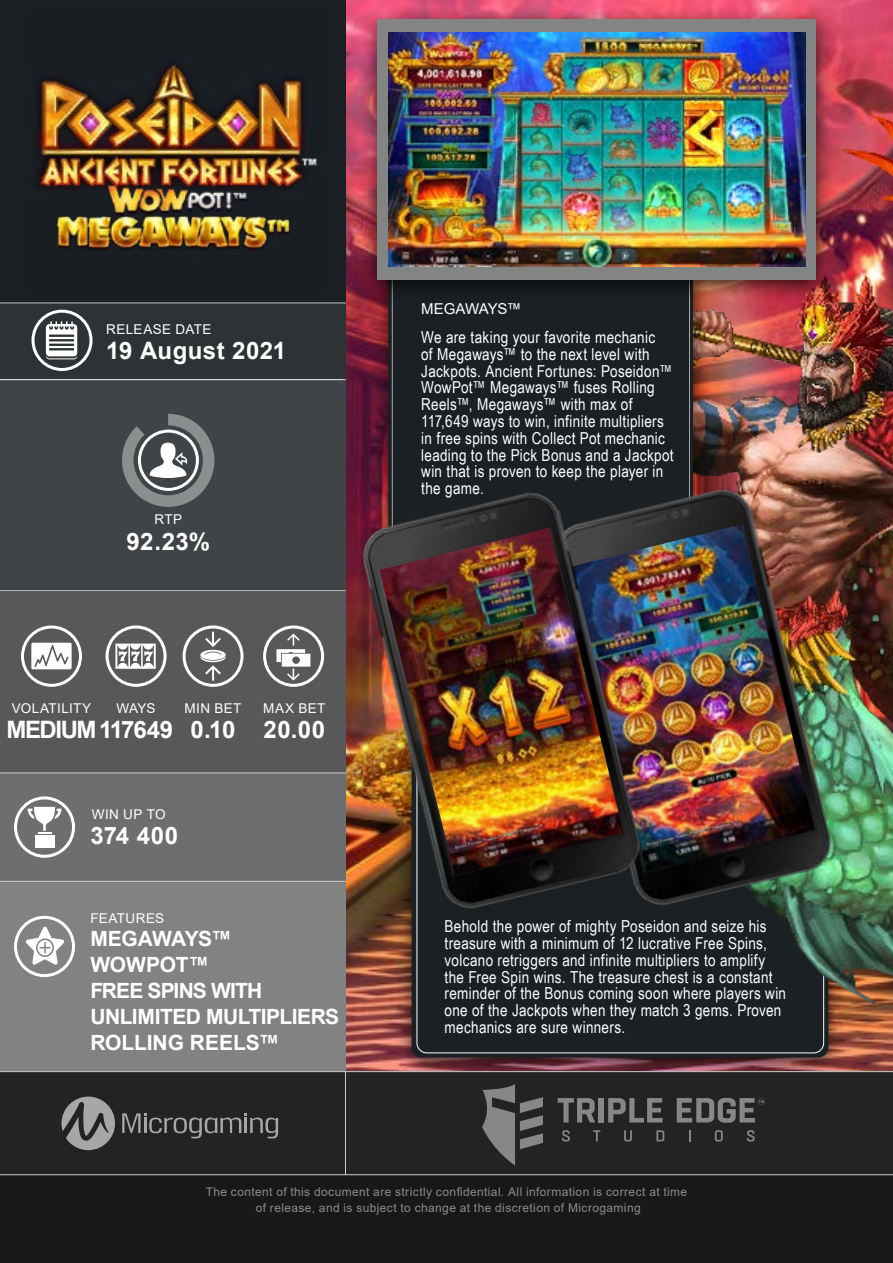
<style>
.page{position:relative;width:893px;height:1263px;background:#fff}
.page>*{position:absolute;margin:0;border:0;box-sizing:border-box;transform-origin:0 0}
.t1{font:700 24px "Arial";color:#fff}
.t2{font:700 24px "Arial";letter-spacing:-.05em;color:#fff}
.t3{font:700 21px/25.8px "Arial";letter-spacing:-.02em;color:#fff}
.t4{font:16.5px/16.8px "Arial Narrow";letter-spacing:.02em;color:#fff}
.t5{font:15px "Arial";letter-spacing:-.02em;color:#fff}
.t6{font:13.5px "Arial";letter-spacing:.03em;color:#fff}
.t7{font:12px/16.8px "Arial";letter-spacing:.03em;color:#8e8a89;text-align:center}
</style>
<div class="page">
<img style="left:346px;top:0;width:547px;height:1071px">
<div style="left:0;top:882px;width:346px;height:189px;background:#818382"></div>
<div style="left:0;top:1175px;width:893px;height:88px;background:#181818"></div>
<div style="left:0;top:772px;width:346px;height:110px;background:#6d6e70"></div>
<div style="left:0;top:591px;width:346px;height:181px;background:#57585a"></div>
<div style="left:0;top:380px;width:346px;height:211px;background:#404447"></div>
<div style="left:0;top:303px;width:346px;height:76px;background:#2d3235"></div>
<div style="left:0;top:0;width:346px;height:303px;background:#1a1f23"></div>
<div style="left:393px;top:707px;width:453px;height:373px;background:#000;opacity:.75"></div>
<div style="left:412px;top:721px;width:416px;height:336px;background:#1b2024;border-radius:10px"></div>
<div style="left:21px;top:625px;width:61px;height:62px;border:3px solid #fff;border-radius:50%"></div>
<div style="left:14px;top:796px;width:61px;height:62px;border:3px solid #fff;border-radius:50%"></div>
<div style="left:106px;top:625px;width:61px;height:62px;border:3px solid #fff;border-radius:50%"></div>
<div style="left:183px;top:625px;width:61px;height:62px;border:3px solid #fff;border-radius:50%"></div>
<div style="left:263px;top:625px;width:61px;height:62px;border:3px solid #fff;border-radius:50%"></div>
<div style="left:14px;top:916px;width:61px;height:61px;border:3px solid #fff;border-radius:50%"></div>
<div style="left:32px;top:310px;width:60px;height:61px;border:3px solid #fff;border-radius:50%"></div>
<svg style="left:46px;top:321px;width:31px;height:38px"></svg>
<svg style="left:122px;top:414px;width:92px;height:93px"></svg>
<svg style="left:31px;top:643px;width:41px;height:26px"></svg>
<svg style="left:115px;top:643px;width:41px;height:26px"></svg>
<svg style="left:200px;top:631px;width:26px;height:50px"></svg>
<svg style="left:276px;top:634px;width:34px;height:46px"></svg>
<svg style="left:28px;top:807px;width:33px;height:26px"></svg>
<div style="left:35px;top:835px;width:19px;height:12px;background:#fff"></div>
<svg style="left:25px;top:926px;width:40px;height:39px"></svg>
<div style="left:0;top:1071px;width:346px;height:104px;background:#232323"></div>
<svg style="left:61px;top:1096px;width:54px;height:54px"></svg>
<svg style="left:122px;top:1113px;width:156px;height:25px"></svg>
<div style="left:346px;top:1071px;width:547px;height:104px;background:#232323"></div>
<img style="left:355px;top:90px;width:538px;height:914px">
<div style="left:370px;top:257px;width:342px;height:314px;background:#000;opacity:.75"></div>
<div style="left:388px;top:271px;width:305px;height:278px;background:#1b2024;border-radius:10px"></div>
<div style="left:359px;top:6px;width:475px;height:297px;background:#000;opacity:.75"></div>
<div style="left:377px;top:20px;width:439px;height:260px;background:#838584"></div>
<img style="left:388px;top:33px;width:417px;height:233px">
<hr style="left:0;top:1071px;width:893px;height:1px;background:#cdcecf">
<hr style="left:0;top:1174px;width:893px;height:1px;background:#cdcecf">
<hr style="left:0;top:881px;width:346px;height:1px;background:#cdcecf">
<hr style="left:345px;top:1071px;width:1px;height:104px;background:#cdcecf">
<hr style="left:0;top:772px;width:346px;height:1px;background:#cdcecf">
<hr style="left:0;top:590px;width:346px;height:1px;background:#cdcecf">
<hr style="left:0;top:379px;width:346px;height:1px;background:#cdcecf">
<hr style="left:0;top:303px;width:346px;height:1px;background:#cdcecf">
<img style="left:654px;top:483px;width:192px;height:465px">
<img style="left:654px;top:525px;width:161px;height:347px">
<img style="left:356px;top:486px;width:298px;height:465px">
<img style="left:379px;top:528px;width:244px;height:347px">
<img style="left:38px;top:64px;width:279px;height:186px">
<svg style="left:558px;top:1098px;width:37px;height:24px"></svg>
<div style="left:599px;top:1098px;width:5px;height:24px;background:#878787"></div>
<svg style="left:608px;top:1098px;width:54px;height:24px"></svg>
<svg style="left:677px;top:1098px;width:88px;height:25px"></svg>
<svg style="left:482px;top:1084px;width:61px;height:81px"></svg>
<svg style="left:562px;top:1130px;width:8px;height:11px"></svg>
<svg style="left:593px;top:1130px;width:7px;height:11px"></svg>
<svg style="left:624px;top:1130px;width:8px;height:11px"></svg>
<svg style="left:656px;top:1130px;width:8px;height:11px"></svg>
<svg style="left:715px;top:1130px;width:8px;height:11px"></svg>
<svg style="left:747px;top:1130px;width:8px;height:11px"></svg>
<p class="t6" style="left:106px;top:320px;width:107px">RELEASE DATE</p>
<h1 class="t1" style="left:106px;top:334px;width:181px">19 August 2021</h1>
<p class="t6" style="left:155px;top:510px;width:29px">RTP</p>
<h1 class="t1" style="left:127px;top:525px;width:85px">92.23%</h1>
<p class="t6" style="left:12px;top:699px;width:81px">VOLATILITY</p>
<p class="t6" style="left:116px;top:699px;width:41px">WAYS</p>
<p class="t6" style="left:184px;top:699px;width:59px">MIN BET</p>
<p class="t6" style="left:263px;top:699px;width:64px">MAX BET</p>
<h1 class="t2" style="left:6px;top:713px;width:320px">MEDIUM117649 0.10 20.00</h1>
<p class="t6" style="left:92px;top:805px;width:75px">WIN UP TO</p>
<h1 class="t1" style="left:90px;top:819px;width:89px">374 400</h1>
<p class="t5" style="left:421px;top:298px;width:102px">MEGAWAYS™</p>
<p class="t4" style="left:421px;top:328px;width:254px">We are taking your favorite mechanic<br>of Megaways™ to the next level with Jackpots. Ancient Fortunes: Poseidon™ WowPot™ Megaways™ fuses Rolling Reels™, Megaways™ with max of 117,649 ways to win, infinite multipliers in free spins with Collect Pot mechanic leading to the Pick Bonus and a Jackpot win that is proven to keep the player in the game.</p>
<p class="t6" style="left:90px;top:909px;width:75px">FEATURES</p>
<p class="t3" style="left:90px;top:926px;width:250px">MEGAWAYS™<br>WOWPOT™<br>FREE SPINS WITH<br>UNLIMITED MULTIPLIERS<br>ROLLING REELS™</p>
<p class="t4" style="left:445px;top:917px;width:343px">Behold the power of mighty Poseidon and seize his treasure with a minimum of 12 lucrative Free Spins, volcano retriggers and infinite multipliers to amplify the Free Spin wins. The treasure chest is a constant reminder of the Bonus coming soon where players win one of the Jackpots when they match 3 gems. Proven mechanics are sure winners.</p>
<p class="t7" style="left:206px;top:1183px;width:483px">The content of this document are strictly confidential. All information is correct at time of release, and is subject to change at the discretion of Microgaming</p>
</div>
